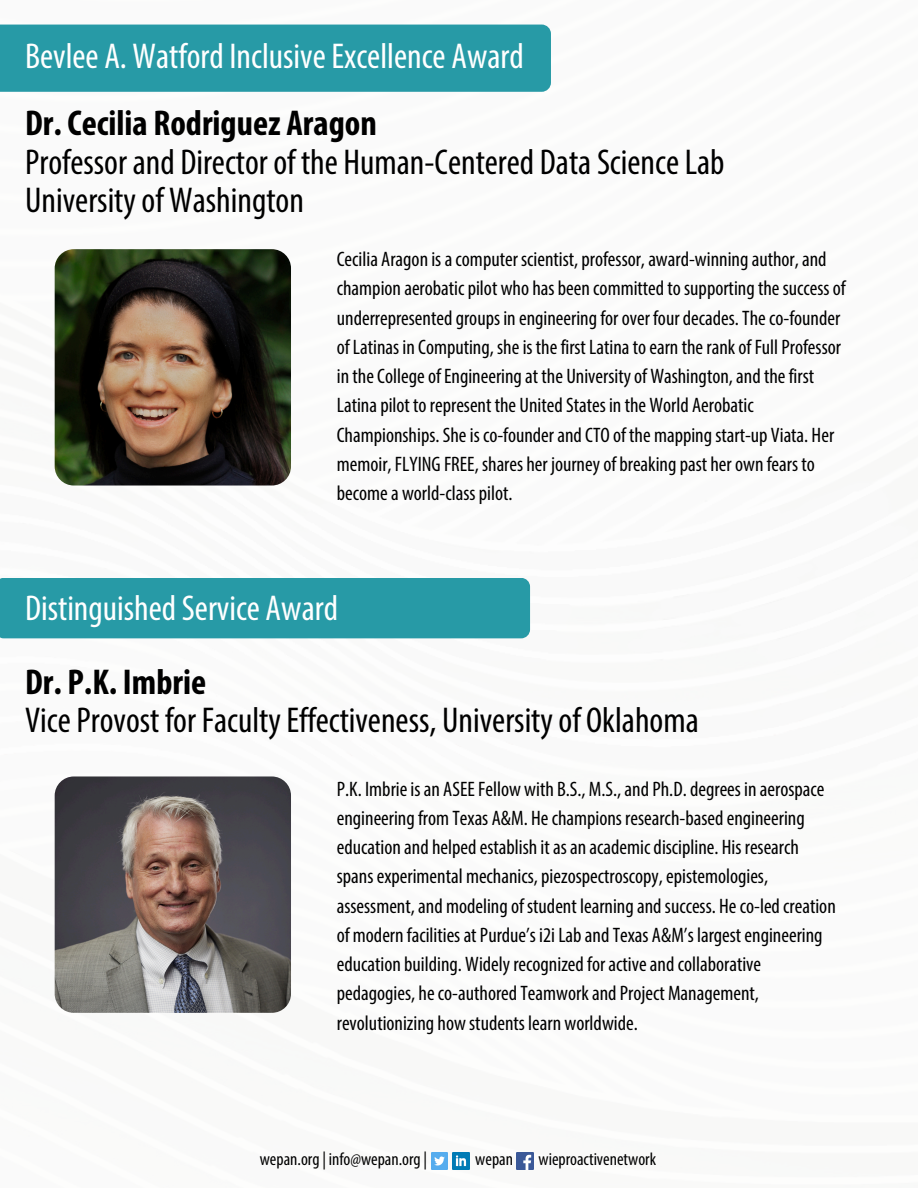
<style>
.page{position:relative;width:918px;height:1188px;background:#fff}
.page>*{position:absolute;margin:0;border:0;box-sizing:border-box;transform-origin:0 0}
.t1{font:condensed 36px/38.2px "Myriad Pro";color:#000}
.t2{font:condensed 36px "Myriad Pro";color:#fff}
.t3{font:condensed 21px/29.2px "Myriad Pro";color:#000}
.t4{font:condensed 18px "Myriad Pro";color:#000}
.s1{font-weight:700}
</style>
<div class="page">
<img style="left:517px;top:1153px;width:16px;height:16px">
<img style="left:453px;top:1153px;width:17px;height:16px">
<img style="left:431px;top:1153px;width:17px;height:16px">
<div style="left:0;top:25px;width:551px;height:67px;background:#279aa6"></div>
<img style="left:55px;top:249px;width:236px;height:237px;border-radius:19px">
<div style="left:0;top:578px;width:530px;height:60px;background:#279aa6"></div>
<img style="left:55px;top:776px;width:236px;height:237px;border-radius:19px">
<h1 class="t2" style="left:25px;top:41px;width:500px">Bevlee A. Watford Inclusive Excellence Award</h1>
<p class="t1" style="left:25px;top:107px;width:701px"><span class="s1">Dr. Cecilia Rodriguez Aragon<br></span>Professor and Director of the Human-Centered Data Science Lab<br>University of Washington</p>
<h2 class="t3" style="left:337px;top:246px;width:510px">Cecilia Aragon is a computer scientist, professor, award-winning author, and champion aerobatic pilot who has been committed to supporting the success of underrepresented groups in engineering for over four decades. The co-founder of Latinas in Computing, she is the first Latina to earn the rank of Full Professor in the College of Engineering at the University of Washington, and the first Latina pilot to represent the United States in the World Aerobatic Championships. She is co-founder and CTO of the mapping start-up Viata. Her memoir, FLYING FREE, shares her journey of breaking past her own fears to become a world-class pilot.</h2>
<h2 class="t2" style="left:25px;top:593px;width:314px">Distinguished Service Award</h2>
<p class="t1" style="left:25px;top:665px;width:675px"><span class="s1">Dr. P.K. Imbrie<br></span>Vice Provost for Faculty Effectiveness, University of Oklahoma</p>
<h1 class="t3" style="left:337px;top:776px;width:501px">P.K. Imbrie is an ASEE Fellow with B.S., M.S., and Ph.D. degrees in aerospace engineering from Texas A&amp;M. He champions research-based engineering education and helped establish it as an academic discipline. His research spans experimental mechanics, piezospectroscopy, epistemologies, assessment, and modeling of student learning and success. He co-led creation of modern facilities at Purdue’s i2i Lab and Texas A&amp;M’s largest engineering education building. Widely recognized for active and collaborative pedagogies, he co-authored Teamwork and Project Management, revolutionizing how students learn worldwide.</h1>
<h1 class="t4" style="left:260px;top:1152px;width:169px">wepan.org | info@wepan.org |</h1>
<h1 class="t4" style="left:475px;top:1152px;width:39px">wepan</h1>
<h1 class="t4" style="left:539px;top:1152px;width:119px">wieproactivenetwork</h1>
</div>
